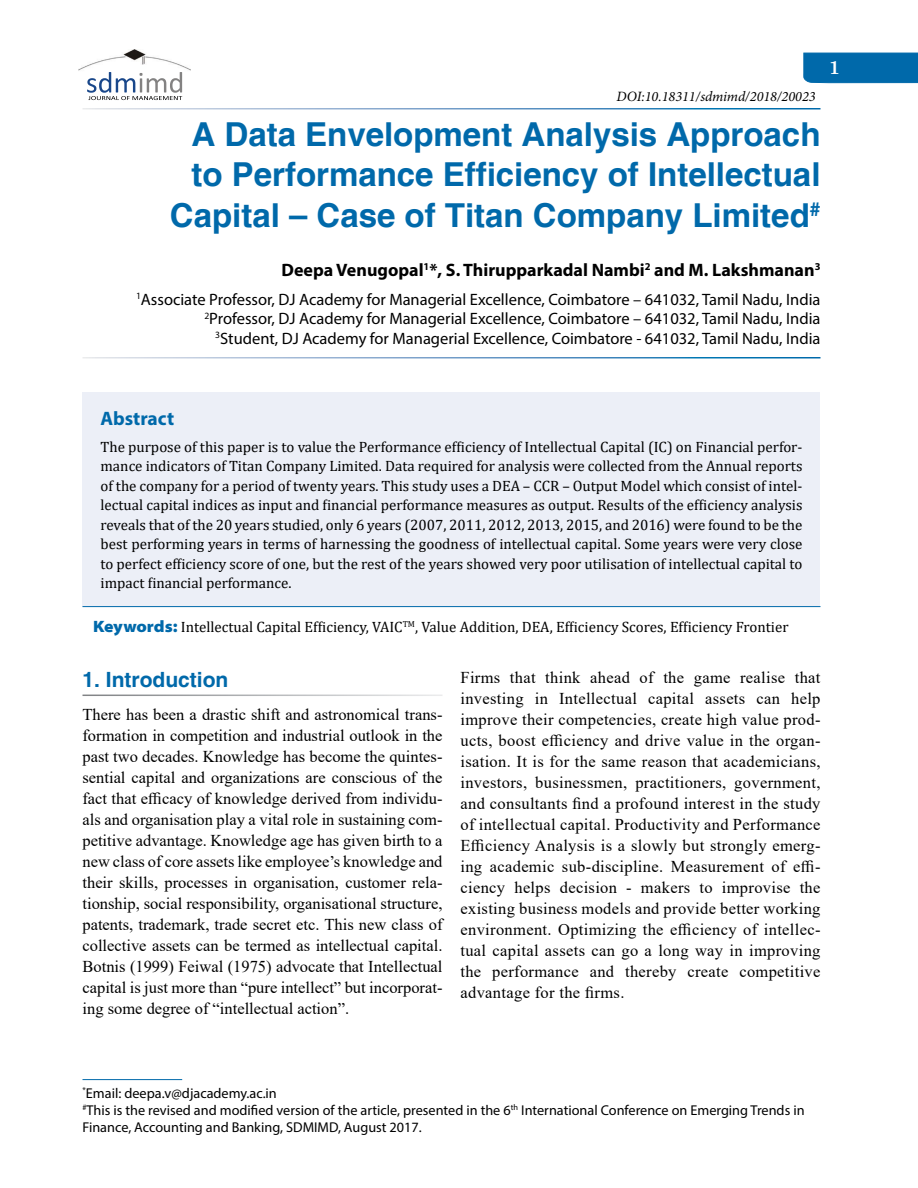
<style>
.page{position:relative;width:918px;height:1188px;background:#fff}
.page>*{position:absolute;margin:0;border:0;box-sizing:border-box;transform-origin:0 0}
.AT{font:700 33px/40.5px "Helvetica";color:#0069aa;text-align:right}
.t1{font:700 21px "Helvetica";color:#0069aa}
.Abs_Head{font:700 19.5px "Myriad Pro";color:#0069aa}
.Folio{font:700 18.75px "Century Schoolbook";color:#fff}
.Author{font:700 18px "Myriad Pro";color:#000}
.Text{font:16.5px/21px "Times New Roman";color:#000;text-align:justify}
.Text_Ind{font:16.5px/21px "Times New Roman";letter-spacing:.02em;color:#000;text-align:justify}
.Affiliation{font:16.5px/19.5px "Myriad Pro";color:#000;text-align:right}
.Abs_Text1{font:15px/19.5px "Cambria";color:#000;text-align:justify}
.Keyword{font:15px "Cambria";color:#000}
.Footnote{font:14.25px/17.2px "Myriad Pro";color:#000}
.TabCH{font:italic 14.25px "Minion Pro";color:#000}
.s1{font-family:"Myriad Pro";font-weight:900;font-stretch:semi-expanded;font-size:16.5px;color:#0069aa}
</style>
<div class="page">
<div style="left:803px;top:53px;width:115px;height:30px;background:#0069aa"></div>
<div style="left:82px;top:392px;width:738px;height:214px;background:#eceff7"></div>
<hr style="left:82px;top:606px;width:738px;height:1px;background:#0069aa">
<hr style="left:82px;top:1079px;width:100px;height:1px;background:#0069aa">
<img style="left:79px;top:50px;width:112px;height:51px">
<img style="left:91px;top:96px;width:67px;height:4px">
<img style="left:99px;top:72px;width:83px;height:21px">
<p class="TabCH" style="left:616px;top:87px;width:201px">DOI:10.18311/sdmimd/2018/20023</p>
<p class="AT" style="left:170px;top:115px;width:652px">A Data Envelopment Analysis Approach to Performance Efficiency of Intellectual<br>Capital – Case of Titan Company Limited<sup>#</sup></p>
<p class="Author" style="left:282px;top:258px;width:540px">Deepa Venugopal<sup>1</sup>*, S. Thirupparkadal Nambi<sup>2</sup> and M. Lakshmanan<sup>3</sup></p>
<p class="Affiliation" style="left:136px;top:289px;width:686px"><sup>1</sup>Associate Professor, DJ Academy for Managerial Excellence, Coimbatore – 641032, Tamil Nadu, India<br><sup>2</sup>Professor, DJ Academy for Managerial Excellence, Coimbatore – 641032, Tamil Nadu, India<br><sup>3</sup>Student, DJ Academy for Managerial Excellence, Coimbatore - 641032, Tamil Nadu, India</p>
<p class="Folio" style="left:829px;top:53px;width:12px">1</p>
<p class="Abs_Head" style="left:100px;top:405px;width:75px">Abstract</p>
<p class="Abs_Text1" style="left:100px;top:437px;width:704px">The purpose of this paper is to value the Performance efficiency of Intellectual Capital (IC) on Financial perfor&shy;mance indicators of Titan Company Limited. Data required for analysis were collected from the Annual reports of the company for a period of twenty years. This study uses a DEA – CCR – Output Model which consist of intel&shy;lectual capital indices as input and financial performance measures as output. Results of the efficiency analysis reveals that of the 20 years studied, only 6 years (2007, 2011, 2012, 2013, 2015, and 2016) were found to be the best performing years in terms of harnessing the goodness of intellectual capital. Some years were very close to perfect efficiency score of one, but the rest of the years showed very poor utilisation of intellectual capital to impact financial performance.</p>
<p class="Keyword" style="left:93px;top:618px;width:697px"><span class="s1">Keywords:</span> Intellectual Capital Efficiency, VAIC<sup>TM</sup>, Value Addition, DEA, Efficiency Scores, Efficiency Frontier</p>
<h1 class="t1" style="left:82px;top:667px;width:147px">1. Introduction</h1>
<p class="Text" style="left:82px;top:703px;width:362px">There has been a drastic shift and astronomical trans&shy;formation in competition and industrial outlook in the past two decades. Knowledge has become the quintes&shy;sential capital and organizations are conscious of the fact that efficacy of knowledge derived from individu&shy;als and organisation play a vital role in sustaining com&shy;petitive advantage. Knowledge age has given birth to a new class of core assets like employee’s knowledge and their skills, processes in organisation, customer rela&shy;tionship, social responsibility, organisational structure, patents, trademark, trade secret etc. This new class of collective assets can be termed as intellectual capital.<br>Botnis (1999) Feiwal (1975) advocate that Intellectual capital is just more than “pure intellect” but incorporat&shy;ing some degree of “intellectual action”.</p>
<p class="Text_Ind" style="left:460px;top:667px;width:362px">Firms that think ahead of the game realise that investing in Intellectual capital assets can help improve their competencies, create high value prod&shy;ucts, boost efficiency and drive value in the organ&shy;isation. It is for the same reason that academicians, investors, businessmen, practitioners, government, and consultants find a profound interest in the study of intellectual capital. Productivity and Performance Efficiency Analysis is a slowly but strongly emerg&shy;ing academic sub-discipline. Measurement of effi&shy;ciency helps decision - makers to improvise the existing business models and provide better working environment. Optimizing the efficiency of intellec&shy;tual capital assets can go a long way in improving the performance and thereby create competitive advantage for the firms.</p>
<p class="Footnote" style="left:82px;top:1084px;width:196px"><sup>*</sup>Email: deepa.v@djacademy.ac.in</p>
<p class="Footnote" style="left:82px;top:1102px;width:724px"><sup>#</sup>This is the revised and modified version of the article, presented in the 6<sup>th</sup> International Conference on Emerging Trends in<br>Finance, Accounting and Banking, SDMIMD, August 2017.</p>
</div>
